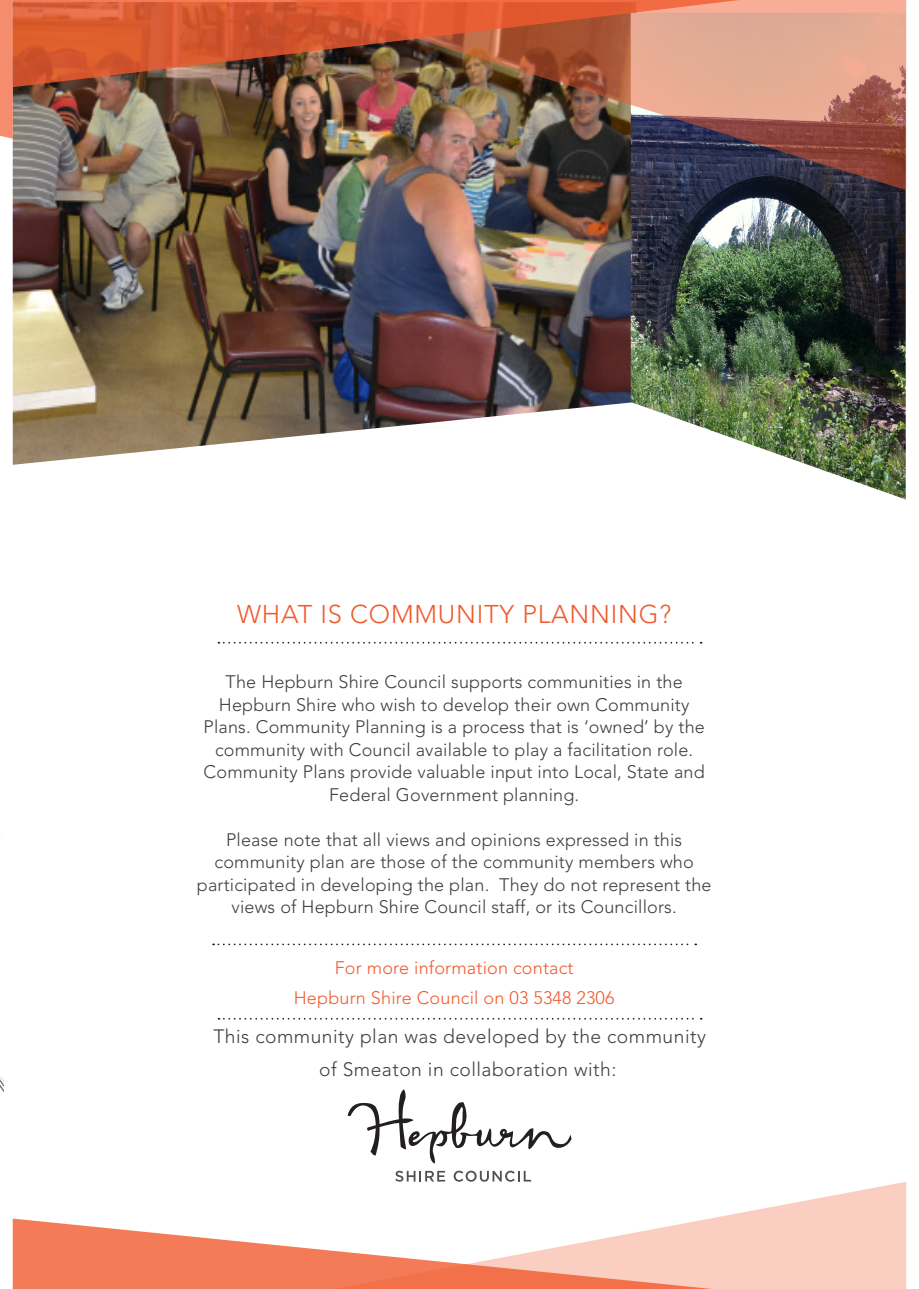
<style>
.page{position:relative;width:919px;height:1289px;background:#fff}
.page>*{position:absolute;margin:0;border:0;box-sizing:border-box;transform-origin:0 0}
.t1{font:300 25.5px "Avenir LT Std";letter-spacing:.03em;color:#f15b2f}
.t2{font:300 19.2px/32.4px "Avenir LT Std";letter-spacing:.025em;color:#3e3e3f}
.t3{font:300 18px/22.5px "Avenir LT Std";letter-spacing:.01em;color:#3e3e3f;text-align:center}
.t4{font:300 18px/30.3px "Avenir LT Std";letter-spacing:.01em;color:#f15b2f;text-align:center}
</style>
<div class="page">
<img style="left:13px;top:87px;width:617px;height:378px">
<img style="left:630px;top:190px;width:275px;height:309px">
<svg style="left:218px;top:642px;width:483px;height:1px"></svg>
<svg style="left:213px;top:943px;width:483px;height:2px"></svg>
<svg style="left:218px;top:1017px;width:483px;height:2px"></svg>
<svg style="left:347px;top:1089px;width:224px;height:92px"></svg>
<img style="left:0;top:834px;width:4px;height:258px">
<svg style="left:13px;top:1218px;width:321px;height:70px;fill:#f37b58"></svg>
<svg style="left:334px;top:1181px;width:572px;height:107px"></svg>
<img style="left:292px;top:0;width:614px;height:190px">
<img style="left:13px;top:0;width:726px;height:87px">
<svg style="left:0;top:0;width:13px;height:139px"></svg>
<p class="t1" style="left:237px;top:599px;width:435px">WHAT IS COMMUNITY PLANNING?</p>
<p class="t3" style="left:203px;top:671px;width:503px">The Hepburn Shire Council supports communities in the Hepburn Shire who wish to develop their own Community Plans. Community Planning is a process that is ‘owned’ by the community with Council available to play a facilitation role.<br>Community Plans provide valuable input into Local, State and Federal Government planning.</p>
<p class="t3" style="left:197px;top:828px;width:516px">Please note that all views and opinions expressed in this community plan are those of the community members who participated in developing the plan. They do not represent the views of Hepburn Shire Council staff, or its Councillors.</p>
<p class="t4" style="left:294px;top:952px;width:322px">For more information contact<br>Hepburn Shire Council on 03 5348 2306</p>
<p class="t2" style="left:319px;top:1020px;width:388px;text-indent:-106px">This community plan was developed by the community of Smeaton in collaboration with:</p>
</div>
